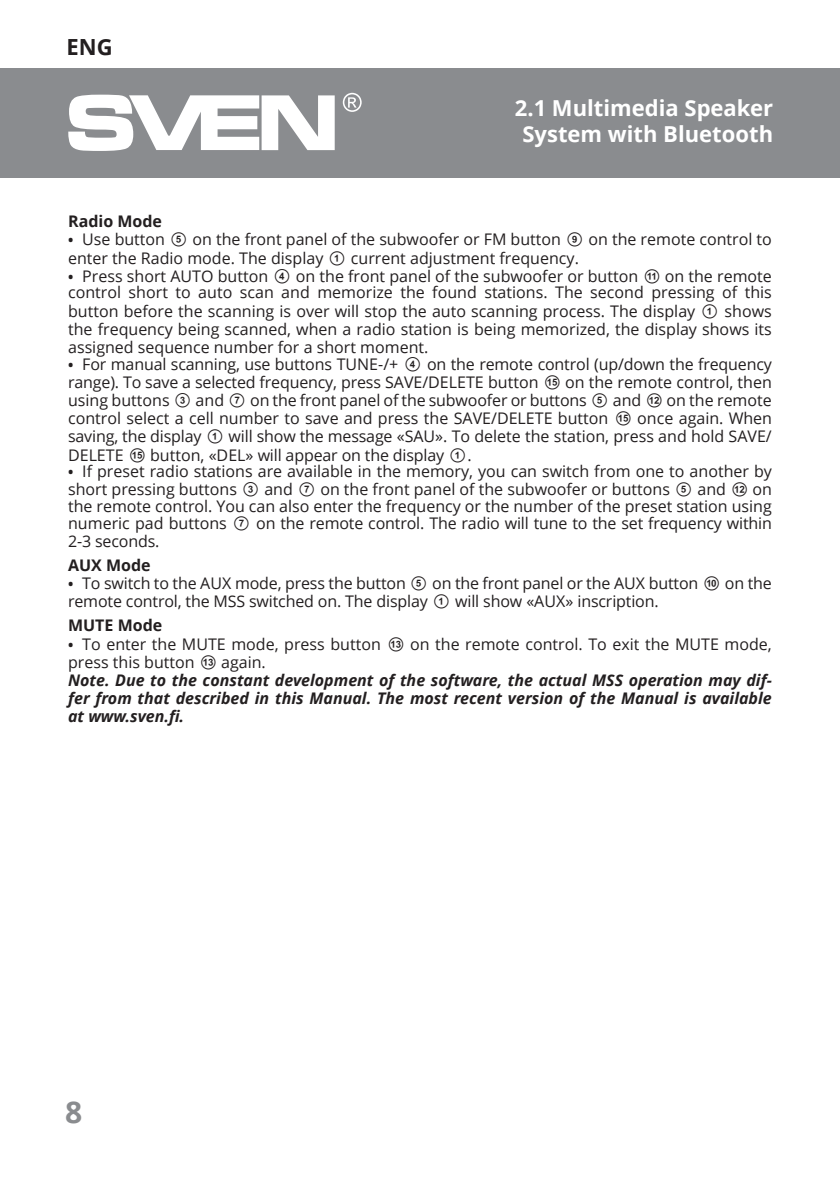
<style>
.page{position:relative;width:840px;height:1191px;background:#fff}
.page>*{position:absolute;margin:0;border:0;box-sizing:border-box;transform-origin:0 0}
.t1{font:700 30px "Open Sans";color:#8a8c8f}
.t2{font:700 22.2px "Open Sans";color:#231f20}
.t3{font:700 22px/26px "Open Sans";color:#fff;text-align:center}
.t4{font:16px/18.2px "Open Sans";color:#231f20}
.t5{font:italic 700 16px/18.2px "Open Sans";color:#231f20}
.t6{font:700 16px "Open Sans";color:#231f20}
.s1{font-weight:700;font-size:14px}
.s2{font-family:"SVEN"}
.s3{font-style:normal;font-size:14px}
.s4{font-weight:400;font-style:normal}
.s5{font-family:"SVEN";font-weight:400;font-style:normal}
</style>
<div class="page">
<div style="left:0;top:68px;width:839px;height:109px;background:#8a8c8f"></div>
<svg style="left:68px;top:95px;width:266px;height:56px"></svg>
<svg style="left:342px;top:93px;width:19px;height:19px"></svg>
<h2 class="t2" style="left:66px;top:32px;width:48px">ENG</h2>
<h3 class="t3" style="left:514px;top:94px;width:260px">2.1 Multimedia Speaker<br>System with Bluetooth</h3>
<p class="t6" style="left:68px;top:210px;width:95px">Radio Mode</p>
<p class="t4" style="left:68px;top:230px;width:705px"><span class="s1">•</span> Use button <span class="s2">E</span> on the front panel of the subwoofer or FM button <span class="s2">I</span> on the remote control to enter the Radio mode. The display <span class="s2">A</span> current adjustment frequency.</p>
<p class="t4" style="left:68px;top:267px;width:705px;line-height:16.6px"><span class="s1">•</span> Press short AUTO button <span class="s2">D</span> on the front panel of the subwoofer or button <span class="s2">K</span> on the remote control short to auto scan and memorize the found stations. The second pressing of this</p>
<p class="t4" style="left:68px;top:301px;width:705px;text-align:justify">button before the scanning is over will stop the auto scanning process. The display <span class="s2">A</span> shows the frequency being scanned, when a radio station is being memorized, the display shows its assigned sequence number for a short moment.</p>
<p class="t4" style="left:68px;top:354px;width:705px;text-align:justify"><span class="s1">•</span> For manual scanning, use buttons TUNE-/+ <span class="s2">D</span> on the remote control (up/down the frequency range). To save a selected frequency, press SAVE/DELETE button <span class="s2">O</span> on the remote control, then using buttons <span class="s2">C</span> and <span class="s2">G</span> on the front panel of the subwoofer or buttons <span class="s2">E</span> and <span class="s2">L</span> on the remote control select a cell number to save and press the SAVE/DELETE button <span class="s2">O</span> once again. When saving, the display <span class="s2">A</span> will show the message «SAU». To delete the station, press and hold SAVE/ DELETE <span class="s2">O</span> button, «DEL» will appear on the display <span class="s2">A</span>.</p>
<p class="t4" style="left:68px;top:462px;width:705px"><span class="s1">•</span> If preset radio stations are available in the memory, you can switch from one to another by short pressing buttons <span class="s2">C</span> and <span class="s2">G</span> on the front panel of the subwoofer or buttons <span class="s2">E</span> and <span class="s2">L</span> on</p>
<p class="t4" style="left:68px;top:497px;width:705px;line-height:16.6px">the remote control. You can also enter the frequency or the number of the preset station using numeric pad buttons <span class="s2">G</span> on the remote control. The radio will tune to the set frequency within</p>
<p class="t4" style="left:68px;top:531px;width:93px">2-3 seconds.</p>
<p class="t6" style="left:68px;top:554px;width:84px">AUX Mode</p>
<p class="t4" style="left:68px;top:574px;width:704px"><span class="s1">•</span> To switch to the AUX mode, press the button <span class="s2">E</span> on the front panel or the AUX button <span class="s2">J</span> on the remote control, the MSS switched on. The display <span class="s2">A</span> will show «AUX» inscription.</p>
<p class="t6" style="left:68px;top:614px;width:96px">MUTE Mode</p>
<p class="t5" style="left:68px;top:634px;width:704px"><span class="s3">•</span> <span class="s4">To enter the MUTE mode, press button</span> <span class="s5">M</span> <span class="s4">on the remote control. To exit the MUTE mode, press this button</span> <span class="s5">M</span> <span class="s4">again.<br></span>Note. Due to the constant development of the software, the actual MSS operation may dif&shy;fer from that described in this Manual. The most recent version of the Manual is available at www.sven.fi.</p>
<h1 class="t1" style="left:65px;top:1090px;width:19px">8</h1>
</div>
